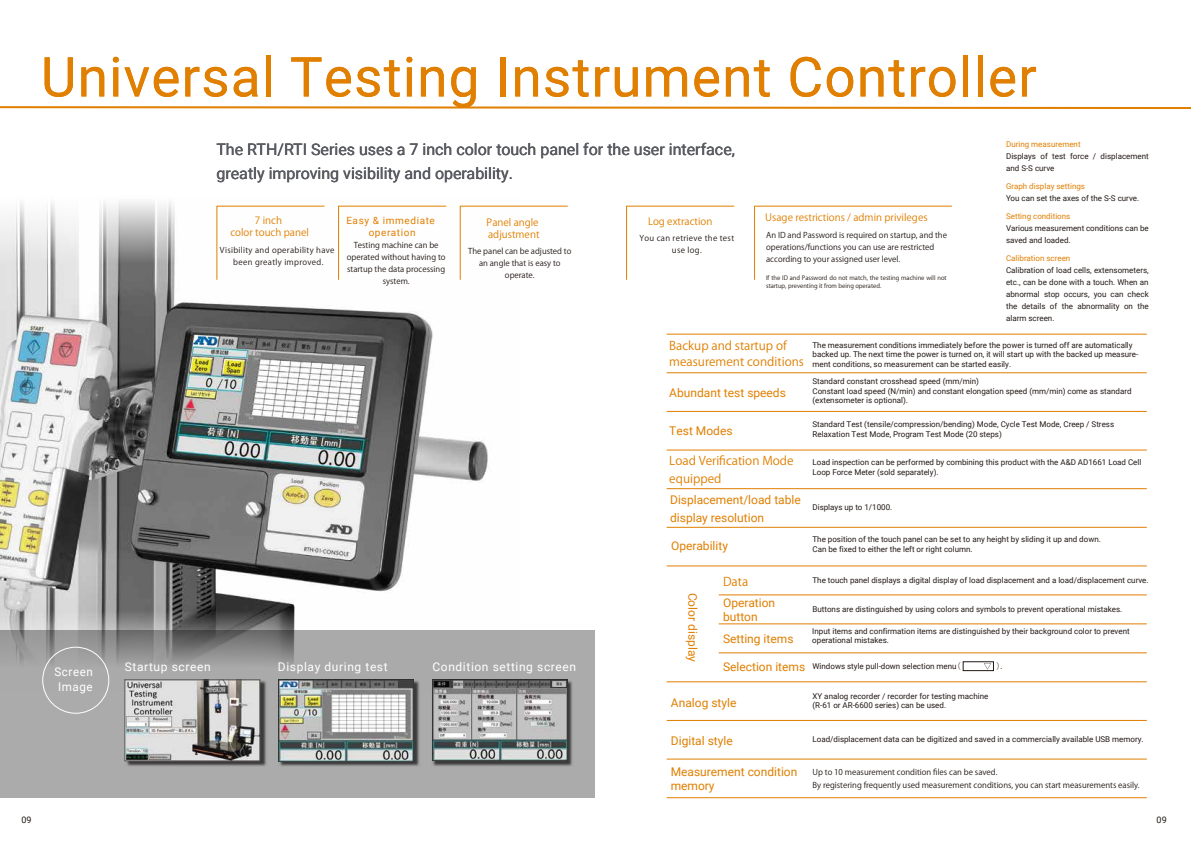
<style>
.page{position:relative;width:1191px;height:842px;background:#fff}
.page>*{position:absolute;margin:0;border:0;box-sizing:border-box;transform-origin:0 0}
.t1{font:55px "Roboto";letter-spacing:.02em;color:#e07f00}
.t2{font:16px/24px "Roboto";color:#221815}
.t3{font:12px/14.4px "Roboto";color:#e07f00}
.t4{font:12px/16px "Koz Go Pr 6 N";color:#e07f00}
.t5{font:12px/15px "Roboto";letter-spacing:.05em;color:#fff;text-align:center}
.t6{font:10px/12px "Koz Go Pr 6 N";color:#e07f00;text-align:center}
.t7{font:10px/12px "Roboto";letter-spacing:.06em;color:#e07f00;text-align:center}
.t8{font:9px "Roboto";color:#221815}
.t9{font:8px/9.6px "Roboto";color:#221815}
.t10{font:8px/12px "Koz Go Pr 6 N";color:#221815}
.t11{font:8px/12px "Koz Go Pr 6 N";letter-spacing:.04em;color:#221815;text-align:center}
.t12{font:8px "Roboto";color:#e07f00}
.t13{font:6px/8px "Koz Go Pr 6 N";color:#221815}
.s1{font-family:"Koz Go Pr 6 N"}
</style>
<div class="page">
<img style="left:0;top:272px;width:489px;height:330px">
<svg style="left:0;top:201px;width:568px;height:71px"></svg>
<svg style="left:0;top:602px;width:295px;height:196px"></svg>
<svg style="left:0;top:630px;width:595px;height:167px;fill:#ababab"></svg>
<img style="left:432px;top:680px;width:135px;height:81px">
<img style="left:279px;top:680px;width:135px;height:81px">
<hr style="left:666px;top:334px;width:480px;height:1px;background:#e07f00">
<hr style="left:666px;top:372px;width:480px;height:1px;background:#e07f00">
<hr style="left:666px;top:411px;width:480px;height:1px;background:#e07f00">
<hr style="left:666px;top:450px;width:480px;height:1px;background:#e07f00">
<hr style="left:666px;top:488px;width:480px;height:1px;background:#e07f00">
<hr style="left:666px;top:527px;width:480px;height:1px;background:#e07f00">
<hr style="left:666px;top:566px;width:480px;height:1px;background:#e07f00">
<hr style="left:718px;top:623px;width:428px;height:1px;background:#e07f00">
<hr style="left:718px;top:595px;width:428px;height:1px;background:#e07f00">
<hr style="left:718px;top:652px;width:428px;height:1px;background:#e07f00">
<hr style="left:666px;top:681px;width:480px;height:1px;background:#e07f00">
<hr style="left:666px;top:720px;width:480px;height:1px;background:#e07f00">
<hr style="left:666px;top:759px;width:480px;height:1px;background:#e07f00">
<hr style="left:666px;top:797px;width:480px;height:1px;background:#e07f00">
<svg style="left:216px;top:206px;width:108px;height:74px"></svg>
<svg style="left:338px;top:206px;width:108px;height:74px"></svg>
<svg style="left:460px;top:206px;width:108px;height:74px"></svg>
<svg style="left:626px;top:206px;width:108px;height:74px"></svg>
<svg style="left:754px;top:206px;width:198px;height:74px"></svg>
<svg style="left:0;top:106px;width:1191px;height:3px"></svg>
<div style="left:42px;top:647px;width:67px;height:66px;border:1px solid #fff;border-radius:50%"></div>
<img style="left:127px;top:682px;width:131px;height:77px">
<div style="left:125px;top:680px;width:135px;height:81px;border:1px solid #595757"></div>
<div style="left:963px;top:661px;width:30px;height:10px;border:1px solid #221815"></div>
<svg style="left:984px;top:663px;width:7px;height:6px"></svg>
<h1 class="t1" style="left:41px;top:38px;width:997px">Universal Testing Instrument Controller</h1>
<h2 class="t2" style="left:216px;top:137px;width:520px">The RTH/RTI Series uses a 7 inch color touch panel for the user interface, greatly improving visibility and operability.</h2>
<p class="t6" style="left:230px;top:215px;width:80px">7 inch<br>color touch panel</p>
<p class="t11" style="left:220px;top:244px;width:116px">Visibility and operability have been greatly improved.</p>
<p class="t7" style="left:346px;top:214px;width:90px">Easy &amp; immediate operation</p>
<p class="t10" style="left:347px;top:239px;width:100px;text-align:center">Testing machine can be operated without having to startup the data processing system.</p>
<p class="t6" style="left:648px;top:215px;width:66px">Log extraction</p>
<p class="t11" style="left:639px;top:232px;width:96px">You can retrieve the test use log.</p>
<p class="t6" style="left:486px;top:216px;width:54px;text-align:left">Panel angle adjustment</p>
<p class="t10" style="left:468px;top:246px;width:105px;text-align:center">The panel can be adjusted to an angle that is easy to operate.</p>
<p class="t6" style="left:765px;top:211px;width:164px">Usage restrictions / admin privileges</p>
<p class="t10" style="left:766px;top:229px;width:182px">An ID and Password is required on startup, and the operations/functions you can use are restricted according to your assigned user level.</p>
<p class="t13" style="left:766px;top:274px;width:182px">If the ID and Password do not match, the testing machine will not startup, preventing it from being operated.</p>
<p class="t12" style="left:1006px;top:139px;width:76px">During measurement</p>
<p class="t9" style="left:1006px;top:150px;width:144px;line-height:12px">Displays of test force / displacement and S-S curve</p>
<p class="t12" style="left:1006px;top:181px;width:80px">Graph display settings</p>
<p class="t9" style="left:1006px;top:193px;width:135px">You can set the axes of the S-S curve.</p>
<p class="t12" style="left:1006px;top:211px;width:66px">Setting conditions</p>
<p class="t9" style="left:1006px;top:222px;width:144px;line-height:12px">Various measurement conditions can be saved and loaded.</p>
<p class="t12" style="left:1006px;top:253px;width:66px">Calibration screen</p>
<p class="t9" style="left:1006px;top:264px;width:144px;line-height:12px;text-align:justify">Calibration of load cells, extensometers, etc., can be done with a touch. When an abnormal stop occurs, you can check the details of the abnormality on the alarm screen.</p>
<h3 class="t5" style="left:55px;top:664px;width:40px">Screen<br>Image</h3>
<h3 class="t5" style="left:125px;top:658px;width:87px">Startup screen</h3>
<h3 class="t5" style="left:278px;top:658px;width:111px">Display during test</h3>
<h3 class="t5" style="left:432px;top:658px;width:145px">Condition setting screen</h3>
<h3 class="t4" style="left:669px;top:338px;width:136px">Backup and startup of measurement conditions</h3>
<h3 class="t3" style="left:669px;top:385px;width:118px">Abundant test speeds</h3>
<h3 class="t3" style="left:669px;top:423px;width:65px">Test Modes</h3>
<h3 class="t4" style="left:669px;top:452px;width:126px;line-height:18px">Load Verification Mode equipped</h3>
<h3 class="t3" style="left:670px;top:490px;width:132px;line-height:18px">Displacement/load table display resolution</h3>
<h3 class="t3" style="left:671px;top:538px;width:58px">Operability</h3>
<p class="t9" style="left:812px;top:340px;width:327px">The measurement conditions immediately before the power is turned off are automatically backed up. The next time the power is turned on, it will start up with the backed up measure&shy;ment conditions, so measurement can be started easily.</p>
<p class="t9" style="left:812px;top:376px;width:320px">Standard constant crosshead speed (mm/min)<br>Constant load speed (N/min) and constant elongation speed (mm/min) come as standard (extensometer is optional).</p>
<p class="t9" style="left:812px;top:419px;width:303px">Standard Test (tensile/compression/bending) Mode, Cycle Test Mode, Creep / Stress<br>Relaxation Test Mode, Program Test Mode (20 steps)</p>
<p class="t9" style="left:812px;top:457px;width:330px">Load inspection can be performed by combining this product with the A&amp;D AD1661 Load Cell<br>Loop Force Meter (sold separately).</p>
<p class="t9" style="left:812px;top:502px;width:81px">Displays up to 1/1000.</p>
<p class="t9" style="left:812px;top:534px;width:290px">The position of the touch panel can be set to any height by sliding it up and down.<br>Can be fixed to either the left or right column.</p>
<h3 class="t4" style="left:723px;top:573px;width:27px">Data</h3>
<h3 class="t3" style="left:723px;top:595px;width:53px">Operation button</h3>
<h3 class="t3" style="left:723px;top:631px;width:72px">Setting items</h3>
<h3 class="t3" style="left:723px;top:659px;width:84px">Selection items</h3>
<h3 class="t3" style="left:671px;top:695px;width:67px">Analog style</h3>
<h3 class="t3" style="left:671px;top:733px;width:63px">Digital style</h3>
<h3 class="t3" style="left:670px;top:764px;width:128px">Measurement condition memory</h3>
<p class="t9" style="left:812px;top:575px;width:337px">The touch panel displays a digital display of load displacement and a load/displacement curve.</p>
<p class="t9" style="left:812px;top:603px;width:311px">Buttons are distinguished by using colors and symbols to prevent operational mistakes.</p>
<p class="t9" style="left:812px;top:625px;width:319px">Input items and confirmation items are distinguished by their background color to prevent operational mistakes.</p>
<p class="t9" style="left:812px;top:661px;width:194px">Windows style pull-down selection menu<span class="s1">（　　　　 ）.</span></p>
<p class="t9" style="left:812px;top:691px;width:177px">XY analog recorder / recorder for testing machine (R-61 or AR-6600 series) can be used.</p>
<p class="t9" style="left:812px;top:734px;width:333px">Load/displacement data can be digitized and saved in a commercially available USB memory.</p>
<p class="t10" style="left:812px;top:766px;width:329px;line-height:13px">Up to 10 measurement condition files can be saved.<br>By registering frequently used measurement conditions, you can start measurements easily.</p>
<h3 class="t3" style="left:700px;top:592px;width:71px;rotate:90deg">Color display</h3>
<p class="t8" style="left:21px;top:814px;width:12px">09</p>
<p class="t8" style="left:1156px;top:814px;width:12px">09</p>
</div>
